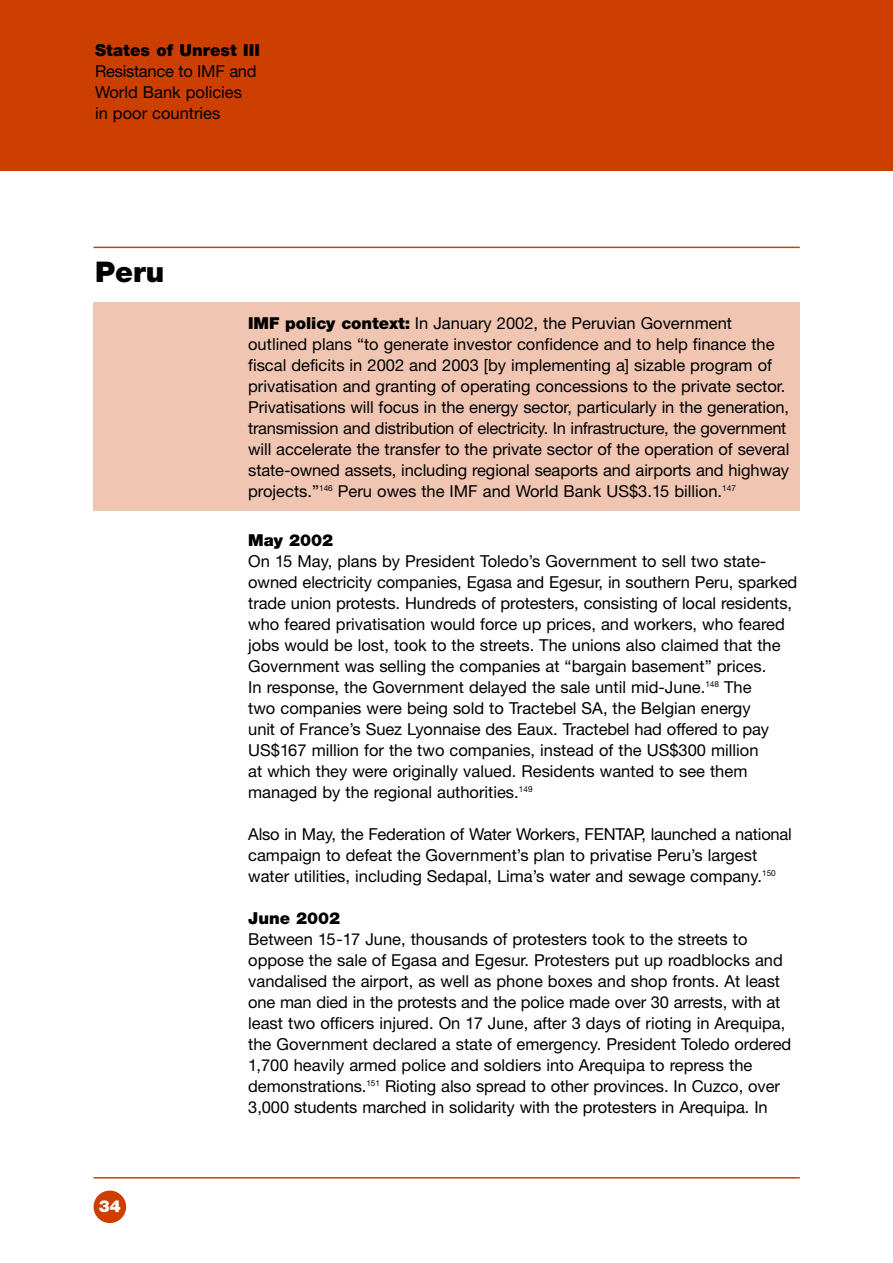
<style>
.page{position:relative;width:893px;height:1263px;background:#fff}
.page>*{position:absolute;margin:0;border:0;box-sizing:border-box;transform-origin:0 0}
.t1{font:900 28.5px "Helvetica Neue";color:#000}
.t2{font:16.5px/21px "Helvetica Neue";color:#000}
.t3{font:900 16.5px "Helvetica Neue";letter-spacing:.005em;color:#000}
.t4{font:900 16.5px "Helvetica Neue";color:#fff}
.s1{font-weight:900}
</style>
<div class="page">
<hr style="left:94px;top:1177px;width:705px;height:2px;background:#cc3f00">
<div style="left:0;top:0;width:892px;height:170px;background:#cc3f00"></div>
<div style="left:94px;top:1191px;width:32px;height:32px;background:#cc3f00;border-radius:50%"></div>
<hr style="left:94px;top:247px;width:705px;height:1px;background:#cc3f00">
<div style="left:94px;top:303px;width:705px;height:208px;background:#f0c6b3"></div>
<p class="t3" style="left:95px;top:44px;width:166px">States of Unrest III</p>
<p class="t2" style="left:95px;top:62px;width:163px">Resistance to IMF and<br>World Bank policies in poor countries</p>
<h1 class="t1" style="left:95px;top:261px;width:71px">Peru</h1>
<p class="t4" style="left:99px;top:1201px;width:24px">34</p>
<p class="t2" style="left:248px;top:314px;width:542px"><span class="s1">IMF policy context:</span> In January 2002, the Peruvian Government outlined plans “to generate investor confidence and to help finance the fiscal deficits in 2002 and 2003 [by implementing a] sizable program of privatisation and granting of operating concessions to the private sector.<br>Privatisations will focus in the energy sector, particularly in the generation, transmission and distribution of electricity. In infrastructure, the government will accelerate the transfer to the private sector of the operation of several state-owned assets, including regional seaports and airports and highway projects.”<sup>146</sup> Peru owes the IMF and World Bank US$3.15 billion.<sup>147</sup></p>
<p class="t3" style="left:248px;top:534px;width:86px">May 2002</p>
<p class="t2" style="left:248px;top:552px;width:550px">On 15 May, plans by President Toledo’s Government to sell two state&shy;owned electricity companies, Egasa and Egesur, in southern Peru, sparked trade union protests. Hundreds of protesters, consisting of local residents, who feared privatisation would force up prices, and workers, who feared jobs would be lost, took to the streets. The unions also claimed that the Government was selling the companies at “bargain basement” prices.<br>In response, the Government delayed the sale until mid-June.<sup>148</sup> The<br>two companies were being sold to Tractebel SA, the Belgian energy<br>unit of France’s Suez Lyonnaise des Eaux. Tractebel had offered to pay US$167 million for the two companies, instead of the US$300 million<br>at which they were originally valued. Residents wanted to see them managed by the regional authorities.<sup>149</sup></p>
<p class="t2" style="left:248px;top:825px;width:545px">Also in May, the Federation of Water Workers, FENTAP, launched a national campaign to defeat the Government’s plan to privatise Peru’s largest water utilities, including Sedapal, Lima’s water and sewage company.<sup>150</sup></p>
<p class="t3" style="left:248px;top:912px;width:93px">June 2002</p>
<p class="t2" style="left:248px;top:930px;width:544px">Between 15-17 June, thousands of protesters took to the streets to oppose the sale of Egasa and Egesur. Protesters put up roadblocks and vandalised the airport, as well as phone boxes and shop fronts. At least one man died in the protests and the police made over 30 arrests, with at least two officers injured. On 17 June, after 3 days of rioting in Arequipa, the Government declared a state of emergency. President Toledo ordered 1,700 heavily armed police and soldiers into Arequipa to repress the demonstrations.<sup>151</sup> Rioting also spread to other provinces. In Cuzco, over 3,000 students marched in solidarity with the protesters in Arequipa. In</p>
</div>
